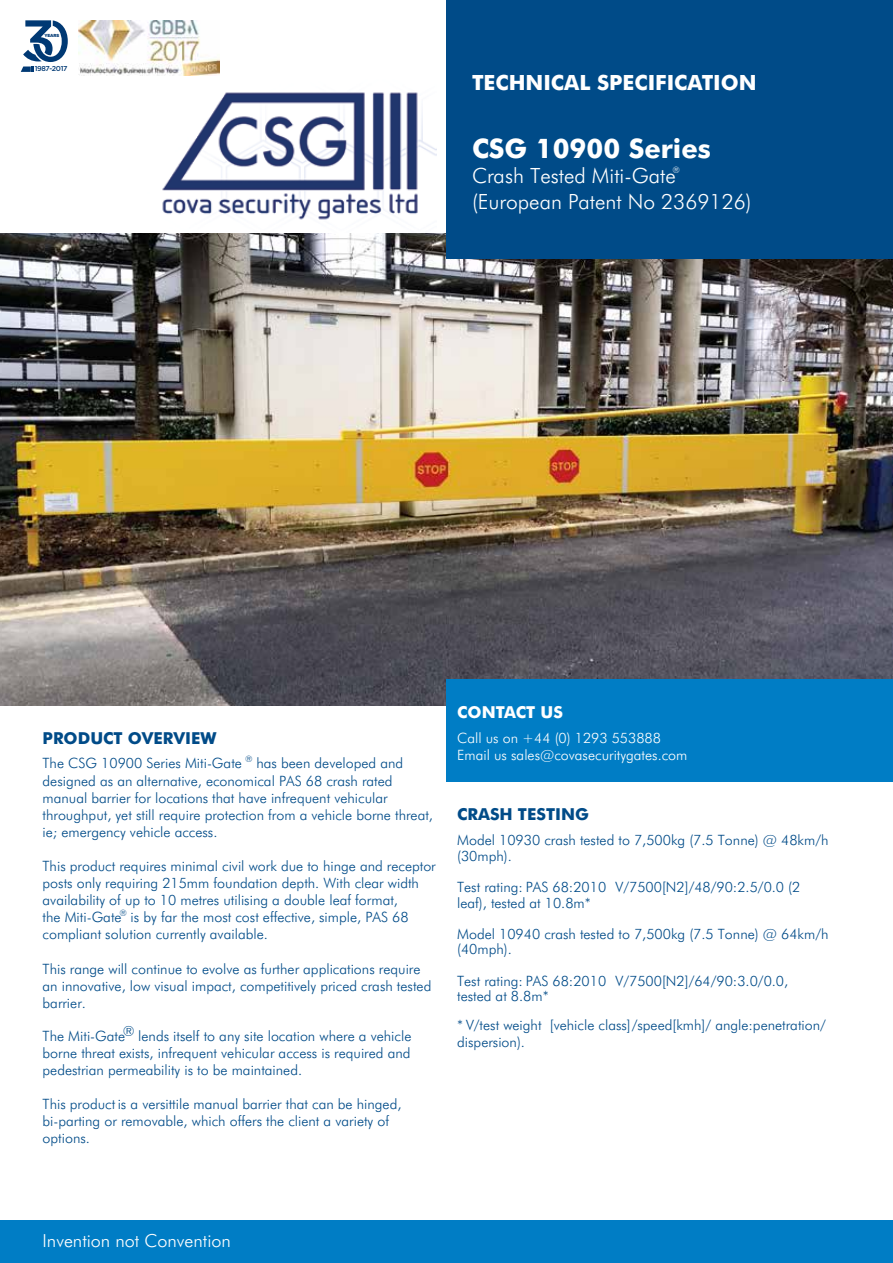
<style>
.page{position:relative;width:893px;height:1263px;background:#fff}
.page>*{position:absolute;margin:0;border:0;box-sizing:border-box;transform-origin:0 0}
.t1{font:700 27px "Futura BT";color:#fff}
.t2{font:300 21px "Futura BT";color:#fff}
.t3{font:700 21px "Futura BT";color:#fff}
.t4{font:300 18px "Futura BT";color:#fff}
.t5{font:700 16.5px "Futura BT";color:#004b88}
.t6{font:700 16.5px "Futura BT";color:#fff}
.t7{font:300 14.25px/17.1px "Futura BT";color:#004b88}
.t8{font:300 14.25px/17.1px "Futura BT";color:#fff}
.t9{font:300 9px "Futura BT";color:#fff}
.t10{font:500 7.05px "Gotham";letter-spacing:-.05em;color:#003974}
.t11{font:900 4.35px "Gotham";letter-spacing:-.05em;color:#003974}
</style>
<div class="page">
<img style="left:144px;top:92px;width:293px;height:142px">
<svg style="left:21px;top:20px;width:47px;height:52px"></svg>
<img style="left:79px;top:20px;width:141px;height:55px">
<img style="left:0;top:234px;width:893px;height:472px">
<div style="left:0;top:1220px;width:893px;height:43px;background:#007dc5"></div>
<div style="left:447px;top:680px;width:446px;height:102px;background:#007dc5"></div>
<div style="left:447px;top:0;width:446px;height:258px;background:#004b88"></div>
<p class="t11" style="left:45px;top:33px;width:16px">YEARS</p>
<p class="t10" style="left:35px;top:65px;width:34px">1987-2017</p>
<h2 class="t3" style="left:472px;top:70px;width:286px">TECHNICAL SPECIFICATION</h2>
<h1 class="t1" style="left:472px;top:132px;width:240px">CSG 10900 Series</h1>
<h2 class="t2" style="left:472px;top:163px;width:205px">Crash Tested Miti-Gate</h2>
<p class="t9" style="left:672px;top:164px;width:9px">®</p>
<h2 class="t2" style="left:472px;top:188px;width:281px">(European Patent No 2369126)</h2>
<p class="t5" style="left:43px;top:728px;width:175px">PRODUCT OVERVIEW</p>
<p class="t7" style="left:43px;top:755px;width:392px">The CSG 10900 Series Miti-Gate <sup>®</sup> has been developed and designed as an alternative, economical PAS 68 crash rated manual barrier for locations that have infrequent vehicular throughput, yet still require protection from a vehicle borne threat, ie; emergency vehicle access.</p>
<p class="t7" style="left:43px;top:857px;width:395px">This product requires minimal civil work due to hinge and receptor posts only requiring 215mm foundation depth. With clear width availability of up to 10 metres utilising a double leaf format,<br>the Miti-Gate<sup>®</sup> is by far the most cost effective, simple, PAS 68 compliant solution currently available.</p>
<p class="t7" style="left:43px;top:960px;width:390px">This range will continue to evolve as further applications require an innovative, low visual impact, competitively priced crash tested barrier.</p>
<p class="t7" style="left:43px;top:1027px;width:370px;text-align:justify">The Miti-Gate® lends itself to any site location where a vehicle borne threat exists, infrequent vehicular access is required and pedestrian permeability is to be maintained.</p>
<p class="t7" style="left:43px;top:1095px;width:360px">This product is a versittile manual barrier that can be hinged, bi-parting or removable, which offers the client a variety of options.</p>
<p class="t6" style="left:457px;top:702px;width:107px">CONTACT US</p>
<p class="t8" style="left:457px;top:729px;width:232px">Call us on +44 (0) 1293 553888<br>Email us sales@covasecuritygates.com</p>
<p class="t5" style="left:457px;top:804px;width:133px">CRASH TESTING</p>
<p class="t7" style="left:457px;top:832px;width:373px;line-height:15.6px">Model 10930 crash tested to 7,500kg (7.5 Tonne) @ 48km/h (30mph).</p>
<p class="t7" style="left:457px;top:879px;width:345px;line-height:15.6px">Test rating: PAS 68:2010 V/7500[N2]/48/90:2.5/0.0 (2 leaf), tested at 10.8m*</p>
<p class="t7" style="left:457px;top:926px;width:373px;line-height:15.6px">Model 10940 crash tested to 7,500kg (7.5 Tonne) @ 64km/h (40mph).</p>
<p class="t7" style="left:457px;top:973px;width:333px;line-height:15.6px">Test rating: PAS 68:2010 V/7500[N2]/64/90:3.0/0.0, tested at 8.8m*</p>
<p class="t7" style="left:457px;top:1016px;width:370px">* V/test weight [vehicle class]/speed[kmh]/ angle:penetration/ dispersion).</p>
<p class="t4" style="left:43px;top:1229px;width:190px">Invention not Convention</p>
</div>
